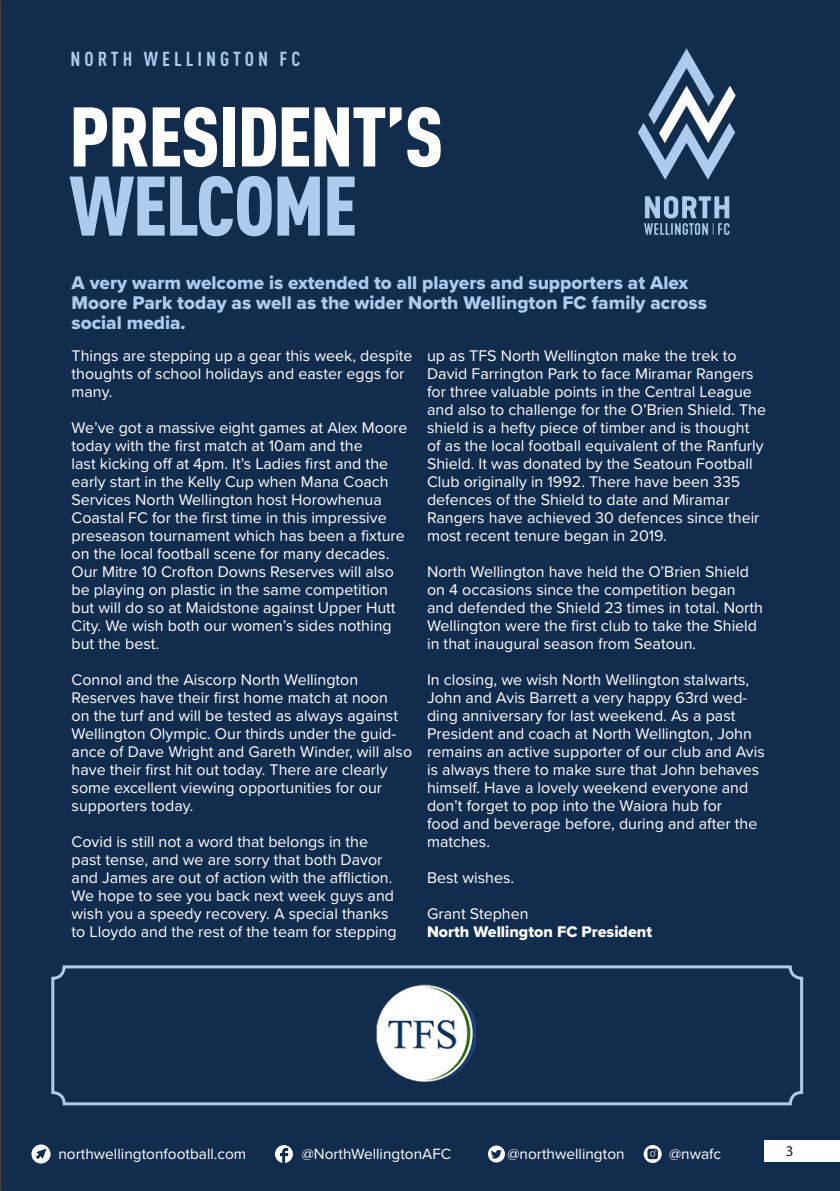
<style>
.page{position:relative;width:840px;height:1191px;background:#fff}
.page>*{position:absolute;margin:0;border:0;box-sizing:border-box;transform-origin:0 0}
.t1{font:900 condensed 83px/69.2px "DIN Pro";letter-spacing:-.02em;color:#fff}
.t2{font:700 condensed 20px "DIN Pro";letter-spacing:.2em;color:#aecaec}
.t3{font:19px/20px "Proxima Nova Extrabld";color:#aecaec}
.t4{font:16px/18px "Proxima Nova";color:#fff}
.t5{font:16px/18px "Proxima Nova Extrabld";color:#fff}
.t6{font:15.4px "Proxima Nova";color:#fff}
.t7{font:15px "Myriad Pro";color:#231f20}
.s1{color:#aecaec}
.s2{font-family:"Proxima Nova"}
</style>
<div class="page">
<div style="left:0;top:0;width:839px;height:1191px;background:#112c4d"></div>
<div style="left:51px;top:965px;width:751px;height:140px;border:3px solid #aecaec;border-radius:11px"></div>
<img style="left:637px;top:48px;width:99px;height:188px">
<img style="left:334px;top:965px;width:175px;height:116px">
<div style="left:764px;top:1140px;width:75px;height:21px;background:#fff"></div>
<svg style="left:275px;top:1145px;width:18px;height:18px"></svg>
<svg style="left:643px;top:1145px;width:18px;height:18px"></svg>
<svg style="left:488px;top:1145px;width:16px;height:17px"></svg>
<svg style="left:31px;top:1144px;width:20px;height:19px"></svg>
<p class="t2" style="left:70px;top:44px;width:231px">NORTH WELLINGTON FC</p>
<p class="t1" style="left:69px;top:95px;width:375px">PRESIDENT’S<br><span class="s1">WELCOME</span></p>
<p class="t3" style="left:71px;top:273px;width:636px">A very warm welcome is extended to all players and supporters at Alex<br>Moore Park today as well as the wider North Wellington FC family across social media.</p>
<p class="t4" style="left:427px;top:346px;width:340px">up as TFS North Wellington make the trek to David Farrington Park to face Miramar Rangers for three valuable points in the Central League and also to challenge for the O’Brien Shield. The shield is a hefty piece of timber and is thought of as the local football equivalent of the Ranfurly Shield. It was donated by the Seatoun Football Club originally in 1992. There have been 335 defences of the Shield to date and Miramar Rangers have achieved 30 defences since their most recent tenure began in 2019.</p>
<p class="t4" style="left:427px;top:562px;width:337px">North Wellington have held the O’Brien Shield on 4 occasions since the competition began and defended the Shield 23 times in total. North Wellington were the first club to take the Shield in that inaugural season from Seatoun.</p>
<p class="t4" style="left:427px;top:670px;width:339px">In closing, we wish North Wellington stalwarts, John and Avis Barrett a very happy 63rd wed&shy;ding anniversary for last weekend. As a past President and coach at North Wellington, John remains an active supporter of our club and Avis is always there to make sure that John behaves himself. Have a lovely weekend everyone and don’t forget to pop into the Waiora hub for<br>food and beverage before, during and after the matches.</p>
<p class="t4" style="left:427px;top:868px;width:89px">Best wishes.</p>
<p class="t5" style="left:427px;top:904px;width:226px"><span class="s2">Grant Stephen<br></span>North Wellington FC President</p>
<p class="t4" style="left:71px;top:346px;width:342px">Things are stepping up a gear this week, despite thoughts of school holidays and easter eggs for many.</p>
<p class="t4" style="left:71px;top:418px;width:337px">We’ve got a massive eight games at Alex Moore today with the first match at 10am and the<br>last kicking off at 4pm. It’s Ladies first and the early start in the Kelly Cup when Mana Coach Services North Wellington host Horowhenua Coastal FC for the first time in this impressive preseason tournament which has been a fixture on the local football scene for many decades.<br>Our Mitre 10 Crofton Downs Reserves will also be playing on plastic in the same competition but will do so at Maidstone against Upper Hutt City. We wish both our women’s sides nothing but the best.</p>
<p class="t4" style="left:71px;top:670px;width:342px">Connol and the Aiscorp North Wellington Reserves have their first home match at noon<br>on the turf and will be tested as always against Wellington Olympic. Our thirds under the guid&shy;ance of Dave Wright and Gareth Winder, will also have their first hit out today. There are clearly some excellent viewing opportunities for our supporters today.</p>
<p class="t4" style="left:71px;top:832px;width:326px">Covid is still not a word that belongs in the past tense, and we are sorry that both Davor and James are out of action with the affliction.<br>We hope to see you back next week guys and wish you a speedy recovery. A special thanks to Lloydo and the rest of the team for stepping</p>
<p class="t6" style="left:58px;top:1142px;width:189px">northwellingtonfootball.com</p>
<p class="t6" style="left:301px;top:1142px;width:151px">@NorthWellingtonAFC</p>
<p class="t6" style="left:507px;top:1142px;width:118px">@northwellington</p>
<p class="t6" style="left:669px;top:1142px;width:53px">@nwafc</p>
<p class="t7" style="left:785px;top:1141px;width:9px">3</p>
</div>
